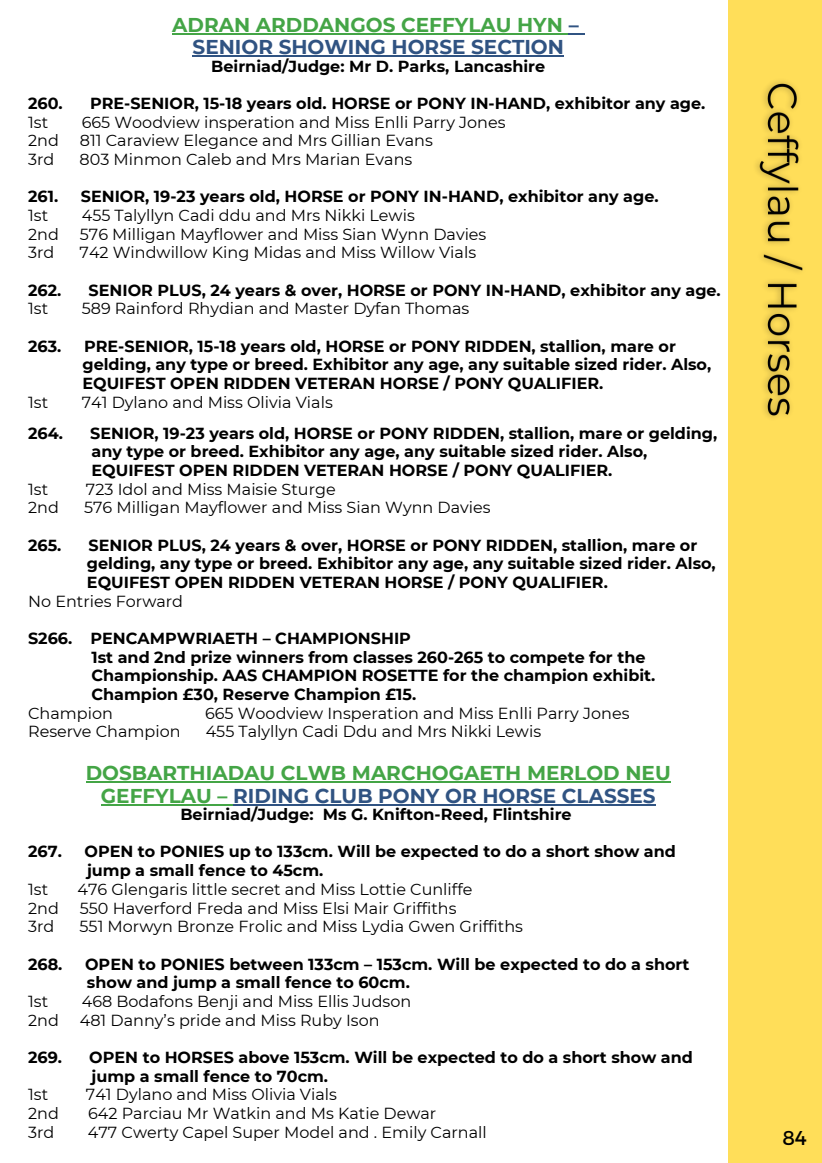
<style>
.page{position:relative;width:822px;height:1163px;background:#fff}
.page>*{position:absolute;margin:0;border:0;box-sizing:border-box;transform-origin:0 0}
.t1{font:700 20px/22.6px "Montserrat";color:#44a546;text-align:center}
.t2{font:700 20px/22.6px "Montserrat";color:#305382;text-align:center}
.t3{font:20px "Montserrat";color:#000}
.t4{font:700 16px "Montserrat";color:#000}
.t5{font:16px "Montserrat";color:#000}
.s1{color:#44a546}
.s2{color:#305382}
</style>
<div class="page">
<div style="left:729px;top:0;width:93px;height:1162px;background:#ffde59"></div>
<hr style="left:172px;top:33px;width:397px;height:1px;background:#44a546">
<svg style="left:569px;top:33px;width:15px;height:1px"></svg>
<hr style="left:193px;top:56px;width:371px;height:1px;background:#305382">
<img style="left:756px;top:81px;width:47px;height:337px">
<hr style="left:86px;top:781px;width:585px;height:1px;background:#44a546">
<hr style="left:101px;top:804px;width:132px;height:1px;background:#44a546">
<hr style="left:233px;top:804px;width:423px;height:1px;background:#305382">
<p class="t2" style="left:172px;top:13px;width:408px"><span class="s1">ADRAN ARDDANGOS CEFFYLAU HYN</span> –<br>SENIOR SHOWING HORSE SECTION</p>
<p class="t4" style="left:211px;top:56px;width:336px">Beirniad/Judge: Mr D. Parks, Lancashire</p>
<p class="t4" style="left:28px;top:93px;width:36px">260.</p>
<p class="t4" style="left:90px;top:93px;width:617px">PRE-SENIOR, 15-18 years old. HORSE or PONY IN-HAND, exhibitor any age.</p>
<p class="t5" style="left:28px;top:112px;width:22px">1st</p>
<p class="t5" style="left:82px;top:112px;width:425px">665 Woodview insperation and Miss Enlli Parry Jones</p>
<p class="t5" style="left:28px;top:131px;width:32px">2nd</p>
<p class="t5" style="left:80px;top:131px;width:354px">811 Caraview Elegance and Mrs Gillian Evans</p>
<p class="t5" style="left:28px;top:149px;width:28px">3rd</p>
<p class="t5" style="left:80px;top:149px;width:334px">803 Minmon Caleb and Mrs Marian Evans</p>
<p class="t4" style="left:28px;top:187px;width:32px">261.</p>
<p class="t4" style="left:81px;top:187px;width:579px">SENIOR, 19-23 years old, HORSE or PONY IN-HAND, exhibitor any age.</p>
<p class="t5" style="left:28px;top:205px;width:22px">1st</p>
<p class="t5" style="left:82px;top:205px;width:335px">455 Talyllyn Cadi ddu and Mrs Nikki Lewis</p>
<p class="t5" style="left:28px;top:224px;width:32px">2nd</p>
<p class="t5" style="left:80px;top:224px;width:408px">576 Milligan Mayflower and Miss Sian Wynn Davies</p>
<p class="t5" style="left:28px;top:243px;width:28px">3rd</p>
<p class="t5" style="left:80px;top:243px;width:398px">742 Windwillow King Midas and Miss Willow Vials</p>
<p class="t4" style="left:28px;top:280px;width:35px">262.</p>
<p class="t4" style="left:89px;top:280px;width:634px">SENIOR PLUS, 24 years &amp; over, HORSE or PONY IN-HAND, exhibitor any age.</p>
<p class="t5" style="left:28px;top:299px;width:22px">1st</p>
<p class="t5" style="left:82px;top:299px;width:389px">589 Rainford Rhydian and Master Dyfan Thomas</p>
<p class="t4" style="left:28px;top:336px;width:35px">263.</p>
<p class="t4" style="left:84px;top:336px;width:593px">PRE-SENIOR, 15-18 years old, HORSE or PONY RIDDEN, stallion, mare or</p>
<p class="t4" style="left:82px;top:355px;width:630px">gelding, any type or breed. Exhibitor any age, any suitable sized rider. Also,</p>
<p class="t4" style="left:82px;top:373px;width:522px">EQUIFEST OPEN RIDDEN VETERAN HORSE / PONY QUALIFIER.</p>
<p class="t5" style="left:28px;top:392px;width:22px">1st</p>
<p class="t5" style="left:82px;top:392px;width:253px">741 Dylano and Miss Olivia Vials</p>
<p class="t4" style="left:28px;top:423px;width:36px">264.</p>
<p class="t4" style="left:90px;top:423px;width:629px">SENIOR, 19-23 years old, HORSE or PONY RIDDEN, stallion, mare or gelding,</p>
<p class="t4" style="left:92px;top:442px;width:557px">any type or breed. Exhibitor any age, any suitable sized rider. Also,</p>
<p class="t4" style="left:92px;top:460px;width:522px">EQUIFEST OPEN RIDDEN VETERAN HORSE / PONY QUALIFIER.</p>
<p class="t5" style="left:28px;top:479px;width:22px">1st</p>
<p class="t5" style="left:86px;top:479px;width:251px">723 Idol and Miss Maisie Sturge</p>
<p class="t5" style="left:28px;top:498px;width:32px">2nd</p>
<p class="t5" style="left:84px;top:498px;width:408px">576 Milligan Mayflower and Miss Sian Wynn Davies</p>
<p class="t4" style="left:28px;top:535px;width:35px">265.</p>
<p class="t4" style="left:89px;top:535px;width:610px">SENIOR PLUS, 24 years &amp; over, HORSE or PONY RIDDEN, stallion, mare or</p>
<p class="t4" style="left:87px;top:554px;width:630px">gelding, any type or breed. Exhibitor any age, any suitable sized rider. Also,</p>
<p class="t4" style="left:87px;top:572px;width:522px">EQUIFEST OPEN RIDDEN VETERAN HORSE / PONY QUALIFIER.</p>
<p class="t5" style="left:28px;top:591px;width:157px">No Entries Forward</p>
<p class="t4" style="left:28px;top:628px;width:384px">S266. PENCAMPWRIAETH – CHAMPIONSHIP</p>
<p class="t4" style="left:92px;top:647px;width:555px">1st and 2nd prize winners from classes 260-265 to compete for the</p>
<p class="t4" style="left:92px;top:666px;width:565px">Championship. AAS CHAMPION ROSETTE for the champion exhibit.</p>
<p class="t4" style="left:92px;top:684px;width:326px">Champion £30, Reserve Champion £15.</p>
<h2 class="t5" style="left:28px;top:703px;width:86px">Champion</h2>
<h2 class="t5" style="left:205px;top:703px;width:426px">665 Woodview Insperation and Miss Enlli Parry Jones</h2>
<p class="t5" style="left:28px;top:722px;width:154px">Reserve Champion</p>
<p class="t5" style="left:206px;top:722px;width:337px">455 Talyllyn Cadi Ddu and Mrs Nikki Lewis</p>
<p class="t1" style="left:86px;top:761px;width:586px">DOSBARTHIADAU CLWB MARCHOGAETH MERLOD NEU<br>GEFFYLAU – <span class="s2">RIDING CLUB PONY OR HORSE CLASSES</span></p>
<p class="t4" style="left:180px;top:804px;width:393px">Beirniad/Judge: Ms G. Knifton-Reed, Flintshire</p>
<p class="t4" style="left:28px;top:842px;width:35px">267.</p>
<p class="t4" style="left:85px;top:842px;width:593px">OPEN to PONIES up to 133cm. Will be expected to do a short show and</p>
<p class="t4" style="left:87px;top:860px;width:238px">jump a small fence to 45cm.</p>
<p class="t5" style="left:28px;top:879px;width:22px">1st</p>
<p class="t5" style="left:78px;top:879px;width:396px">476 Glengaris little secret and Miss Lottie Cunliffe</p>
<p class="t5" style="left:28px;top:898px;width:32px">2nd</p>
<p class="t5" style="left:80px;top:898px;width:378px">550 Haverford Freda and Miss Elsi Mair Griffiths</p>
<p class="t5" style="left:28px;top:916px;width:28px">3rd</p>
<p class="t5" style="left:80px;top:916px;width:445px">551 Morwyn Bronze Frolic and Miss Lydia Gwen Griffiths</p>
<p class="t4" style="left:28px;top:954px;width:36px">268.</p>
<p class="t4" style="left:85px;top:954px;width:606px">OPEN to PONIES between 133cm – 153cm. Will be expected to do a short</p>
<p class="t4" style="left:87px;top:972px;width:324px">show and jump a small fence to 60cm.</p>
<p class="t5" style="left:28px;top:991px;width:22px">1st</p>
<p class="t5" style="left:82px;top:991px;width:331px">468 Bodafons Benji and Miss Ellis Judson</p>
<p class="t5" style="left:28px;top:1010px;width:32px">2nd</p>
<p class="t5" style="left:80px;top:1010px;width:301px">481 Danny’s pride and Miss Ruby Ison</p>
<p class="t4" style="left:28px;top:1047px;width:36px">269.</p>
<p class="t4" style="left:89px;top:1047px;width:605px">OPEN to HORSES above 153cm. Will be expected to do a short show and</p>
<p class="t4" style="left:92px;top:1066px;width:238px">jump a small fence to 70cm.</p>
<p class="t5" style="left:28px;top:1084px;width:22px">1st</p>
<p class="t5" style="left:86px;top:1084px;width:253px">741 Dylano and Miss Olivia Vials</p>
<p class="t5" style="left:28px;top:1103px;width:32px">2nd</p>
<p class="t5" style="left:88px;top:1103px;width:350px">642 Parciau Mr Watkin and Ms Katie Dewar</p>
<p class="t5" style="left:28px;top:1122px;width:28px">3rd</p>
<p class="t5" style="left:88px;top:1122px;width:400px">477 Cwerty Capel Super Model and . Emily Carnall</p>
<p class="t3" style="left:782px;top:1124px;width:26px">84</p>
<h3 class="t3" style="left:789px;top:1124px;width:12px">3</h3>
</div>
